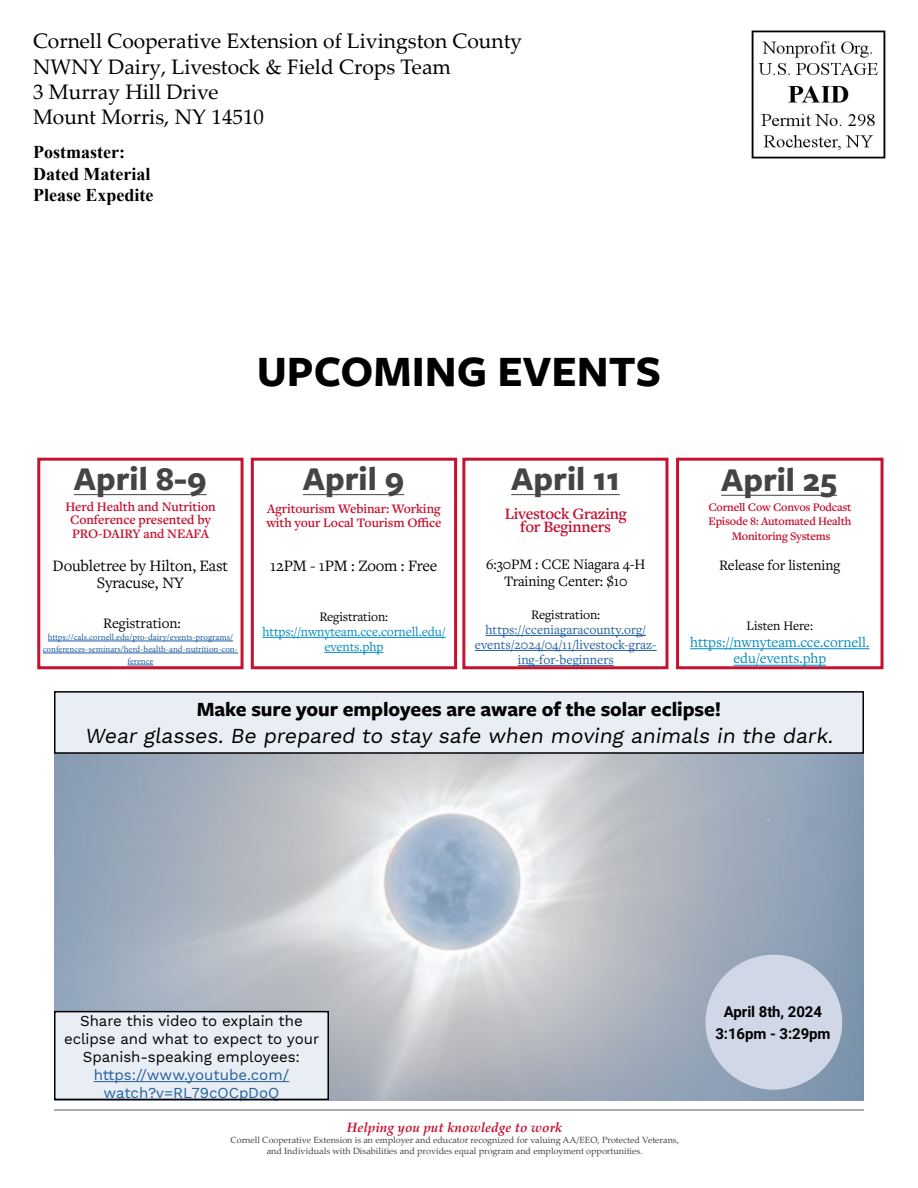
<style>
.page{position:relative;width:918px;height:1188px;background:#fff}
.page>*{position:absolute;margin:0;border:0;box-sizing:border-box;transform-origin:0 0}
.t1{font:700 45px "Freight Sans Pro";color:#000}
.t2{font:700 34.5px "Freight Sans Pro";color:#444}
.t3{font:21px/25.2px "Palatino Linotype";color:#000}
.t4{font:21px "Work Sans";color:#000}
.t5{font:700 21px "Freight Sans Pro";letter-spacing:-.005em;color:#000}
.t6{font:700 18px/21.6px "Times New Roman";color:#000}
.t7{font:16.5px/16.5px "Freight Text Pro";letter-spacing:-.01em;color:#000;text-align:center}
.t8{font:600 16.5px/13.5px "Freight Text Pro";letter-spacing:-.02em;color:#c41230;text-align:center}
.t9{font:15px/18px "Work Sans";letter-spacing:-.005em;color:#000;text-align:center}
.t10{font:15px/16.5px "Freight Text Pro";letter-spacing:-.01em;color:#000;text-align:center}
.t11{font:15px/16.5px "Freight Text Pro";letter-spacing:-.005em;color:#008bc2;text-align:center}
.t12{font:15px/18px "Work Sans";color:#215e9e;text-align:center}
.t13{font:700 15px/22.5px "Roboto";letter-spacing:-.005em;color:#000;text-align:center}
.t14{font:600 13.5px/13.5px "Freight Text Pro";letter-spacing:-.01em;color:#c41230;text-align:center}
.t15{font:13.5px/15px "Freight Text Pro";color:#215e9e;text-align:center}
.t16{font:13.5px/15px "Freight Text Pro";letter-spacing:-.01em;color:#008bc2;text-align:center}
.t17{font:13.5px "Freight Text Pro";letter-spacing:-.01em;color:#000}
.t18{font:italic 700 13.5px "Palatino Linotype";color:#c41230}
.t19{font:600 12px/14.4px "Freight Text Pro";letter-spacing:-.02em;color:#c41230;text-align:center}
.t20{font:9px/10.8px "Palatino Linotype";color:#444;text-align:center}
.t21{font:9px/12px "Minion Pro";color:#215e9e;text-align:center}
</style>
<div class="page">
<hr style="left:54px;top:1109px;width:810px;height:2px;background:#000">
<img style="left:751px;top:30px;width:135px;height:129px">
<div style="left:251px;top:458px;width:206px;height:211px;border:3px solid #c41230"></div>
<div style="left:37px;top:458px;width:207px;height:211px;border:3px solid #c41230"></div>
<hr style="left:74px;top:494px;width:133px;height:1px;background:#444">
<hr style="left:303px;top:494px;width:101px;height:1px;background:#444">
<hr style="left:48px;top:641px;width:185px;height:1px;background:#215e9e">
<hr style="left:43px;top:653px;width:195px;height:1px;background:#215e9e">
<svg style="left:127px;top:665px;width:26px;height:1px"></svg>
<hr style="left:262px;top:637px;width:183px;height:1px;background:#008bc2">
<hr style="left:324px;top:652px;width:59px;height:1px;background:#008bc2">
<div style="left:462px;top:458px;width:206px;height:211px;border:3px solid #c41230"></div>
<div style="left:676px;top:458px;width:208px;height:211px;border:3px solid #c41230"></div>
<hr style="left:511px;top:494px;width:109px;height:1px;background:#444">
<hr style="left:486px;top:635px;width:160px;height:1px;background:#215e9e">
<hr style="left:475px;top:650px;width:182px;height:1px;background:#215e9e">
<hr style="left:518px;top:665px;width:96px;height:1px;background:#215e9e">
<hr style="left:721px;top:495px;width:116px;height:1px;background:#444">
<hr style="left:690px;top:648px;width:179px;height:1px;background:#008bc2">
<hr style="left:733px;top:665px;width:93px;height:1px;background:#008bc2">
<div style="left:55px;top:692px;width:808px;height:61px;background:#e9edf4"></div>
<div style="left:54px;top:691px;width:810px;height:63px;border:2px solid #000"></div>
<div style="left:55px;top:1012px;width:273px;height:87px;background:#e9edf4"></div>
<hr style="left:94px;top:1081px;width:195px;height:1px;background:#215e9e">
<div style="left:54px;top:1011px;width:275px;height:89px;border:2px solid #000"></div>
<div style="left:705px;top:955px;width:137px;height:135px;background:#d0d8e8;border-radius:50%"></div>
<h3 class="t3" style="left:33px;top:28px;width:491px">Cornell Cooperative Extension of Livingston County NWNY Dairy, Livestock &amp; Field Crops Team<br>3 Murray Hill Drive<br>Mount Morris, NY 14510</h3>
<h3 class="t6" style="left:33px;top:141px;width:122px">Postmaster:<br>Dated Material<br>Please Expedite</h3>
<h1 class="t1" style="left:257px;top:340px;width:406px">UPCOMING EVENTS</h1>
<h2 class="t2" style="left:74px;top:455px;width:134px">April 8-9</h2>
<h2 class="t2" style="left:303px;top:455px;width:103px">April 9</h2>
<h3 class="t14" style="left:65px;top:499px;width:152px">Herd Health and Nutrition<br>Conference presented by<br>PRO-DAIRY and NEAFA</h3>
<h3 class="t7" style="left:53px;top:557px;width:177px">Doubletree by Hilton, East<br>Syracuse, NY</h3>
<h3 class="t10" style="left:103px;top:614px;width:79px">Registration:</h3>
<p class="t21" style="left:43px;top:631px;width:197px">https://cals.cornell.edu/pro-dairy/events-programs/ conferences-seminars/herd-health-and-nutrition-con&shy;ference</p>
<h2 class="t2" style="left:511px;top:455px;width:110px">April 11</h2>
<h3 class="t8" style="left:505px;top:506px;width:123px">Livestock Grazing for Beginners</h3>
<h3 class="t10" style="left:486px;top:556px;width:161px">6:30PM : CCE Niagara 4-H<br>Training Center: $10</h3>
<h3 class="t17" style="left:531px;top:605px;width:70px">Registration:</h3>
<h3 class="t15" style="left:475px;top:621px;width:183px">https://cceniagaracounty.org/ events/2024/04/11/livestock-graz&shy;ing-for-beginners</h3>
<h2 class="t2" style="left:721px;top:456px;width:117px">April 25</h2>
<h3 class="t19" style="left:708px;top:499px;width:145px">Cornell Cow Convos Podcast<br>Episode 8: Automated Health<br>Monitoring Systems</h3>
<h3 class="t10" style="left:719px;top:557px;width:123px">Release for listening</h3>
<h3 class="t14" style="left:266px;top:502px;width:177px;text-align:left">Agritourism Webinar: Working with your Local Tourism Office</h3>
<h3 class="t7" style="left:270px;top:557px;width:169px">12PM - 1PM : Zoom : Free</h3>
<h3 class="t17" style="left:319px;top:607px;width:70px">Registration:</h3>
<h3 class="t16" style="left:262px;top:623px;width:185px">https://nwnyteam.cce.cornell.edu/ events.php</h3>
<h3 class="t17" style="left:747px;top:617px;width:68px">Listen Here:</h3>
<h3 class="t11" style="left:690px;top:633px;width:181px">https://nwnyteam.cce.cornell. edu/events.php</h3>
<h3 class="t5" style="left:197px;top:695px;width:526px">Make sure your employees are aware of the solar eclipse!</h3>
<h3 class="t4" style="left:85px;top:724px;width:753px">Wear glasses. Be prepared to stay safe when moving animals in the dark.</h3>
<h3 class="t9" style="left:64px;top:1013px;width:257px">Share this video to explain the eclipse and what to expect to your<br>Spanish-speaking employees:</h3>
<h3 class="t12" style="left:94px;top:1067px;width:197px">https://www.youtube.com/ watch?v=RL79cOCpDoQ</h3>
<h3 class="t18" style="left:347px;top:1118px;width:217px">Helping you put knowledge to work</h3>
<p class="t20" style="left:230px;top:1134px;width:450px">Cornell Cooperative Extension is an employer and educator recognized for valuing AA/EEO, Protected Veterans, and Individuals with Disabilities and provides equal program and employment opportunities.</p>
<h3 class="t13" style="left:715px;top:999px;width:117px">April 8th, 2024<br>3:16pm - 3:29pm</h3>
</div>
